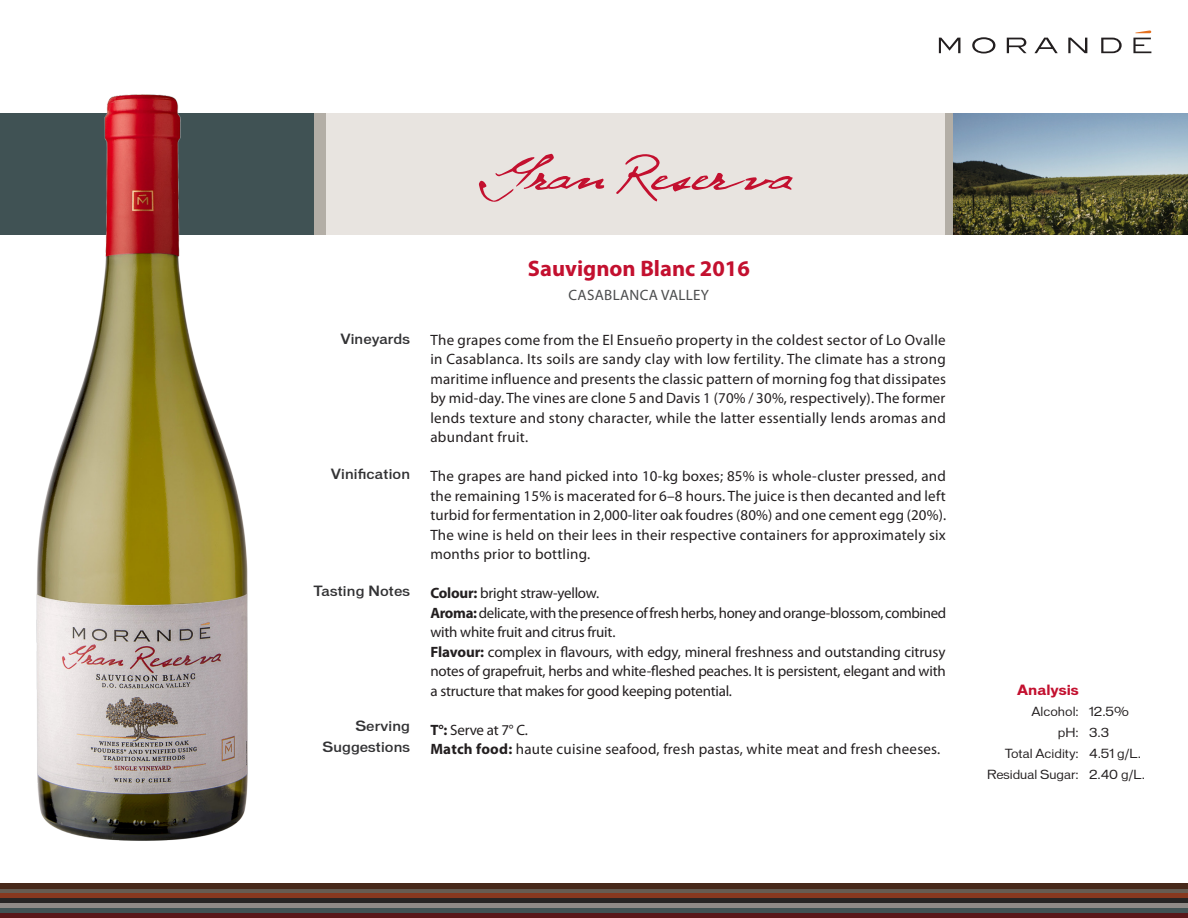
<style>
.page{position:relative;width:1188px;height:918px;background:#fff}
.page>*{position:absolute;margin:0;border:0;box-sizing:border-box;transform-origin:0 0}
._01_Titulo{font:700 22.5px "Myriad Pro";color:#c3102f}
._03_Texto{font:15px/19.5px "Myriad Pro";letter-spacing:-.015em;color:#231f20;text-align:justify}
._03_Texto-2{font:15px "Myriad Pro";letter-spacing:.015em;color:#231f20}
._01_Titulo-2{font:15px "Myriad Pro";letter-spacing:.02em;color:#4b4c4d}
._02_Sub_Titulo{font:500 13.5px/21px "Vonnes";letter-spacing:.01em;color:#333335;text-align:right}
._02_Sub_Titulo-2{font:700 13.5px "Vonnes";color:#c3102f}
._03_Texto-3{font:12px "Vonnes";color:#231f20}
.s1{font-weight:700}
</style>
<div class="page">
<div style="left:0;top:113px;width:327px;height:122px;background:#405254"></div>
<div style="left:314px;top:113px;width:13px;height:122px;background:#b3aea6"></div>
<div style="left:327px;top:113px;width:618px;height:122px;background:#e8e4e0"></div>
<div style="left:945px;top:113px;width:9px;height:122px;background:#b3aea6"></div>
<svg style="left:939px;top:38px;width:21px;height:15px"></svg>
<svg style="left:972px;top:37px;width:23px;height:17px"></svg>
<svg style="left:1007px;top:38px;width:20px;height:15px"></svg>
<svg style="left:1034px;top:38px;width:24px;height:15px"></svg>
<svg style="left:1068px;top:38px;width:19px;height:15px"></svg>
<svg style="left:1101px;top:38px;width:21px;height:15px"></svg>
<svg style="left:1133px;top:30px;width:18px;height:23px"></svg>
<img style="left:953px;top:113px;width:235px;height:122px">
<div style="left:0;top:884px;width:1188px;height:34px;background:#47291a"></div>
<div style="left:0;top:889px;width:1188px;height:5px;background:#665c52"></div>
<hr style="left:0;top:894px;width:1188px;height:4px;background:#87381f">
<div style="left:0;top:898px;width:1188px;height:5px;background:#262424"></div>
<div style="left:0;top:903px;width:1188px;height:5px;background:#8f8a87"></div>
<div style="left:0;top:908px;width:1188px;height:5px;background:#405254"></div>
<div style="left:0;top:913px;width:1188px;height:5px;background:#59171a"></div>
<svg style="left:479px;top:154px;width:314px;height:48px"></svg>
<img style="left:36px;top:94px;width:212px;height:747px">
<p class="_02_Sub_Titulo" style="left:341px;top:329px;width:71px">Vineyards</p>
<p class="_02_Sub_Titulo" style="left:331px;top:464px;width:81px">Vinification</p>
<p class="_02_Sub_Titulo" style="left:313px;top:581px;width:98px">Tasting Notes</p>
<p class="_02_Sub_Titulo" style="left:323px;top:716px;width:89px">Serving<br>Suggestions</p>
<p class="_01_Titulo" style="left:528px;top:256px;width:223px">Sauvignon Blanc 2016</p>
<p class="_01_Titulo-2" style="left:569px;top:287px;width:142px">CASABLANCA VALLEY</p>
<p class="_03_Texto" style="left:430px;top:330px;width:517px">The grapes come from the El Ensueño property in the coldest sector of Lo Ovalle in Casablanca. Its soils are sandy clay with low fertility. The climate has a strong maritime influence and presents the classic pattern of morning fog that dissipates by mid-day. The vines are clone 5 and Davis 1 (70% / 30%, respectively). The former lends texture and stony character, while the latter essentially lends aromas and abundant fruit.</p>
<p class="_03_Texto" style="left:430px;top:467px;width:517px">The grapes are hand picked into 10-kg boxes; 85% is whole-cluster pressed, and the remaining 15% is macerated for 6–8 hours. The juice is then decanted and left turbid for fermentation in 2,000-liter oak foudres (80%) and one cement egg (20%).<br>The wine is held on their lees in their respective containers for approximately six months prior to bottling.</p>
<p class="_03_Texto" style="left:430px;top:584px;width:170px"><span class="s1">Colour:</span> bright straw-yellow.</p>
<p class="_03_Texto" style="left:430px;top:603px;width:517px"><span class="s1">Aroma:</span> delicate, with the presence of fresh herbs, honey and orange-blossom, combined with white fruit and citrus fruit.</p>
<p class="_03_Texto" style="left:430px;top:642px;width:517px"><span class="s1">Flavour:</span> complex in flavours, with edgy, mineral freshness and outstanding citrusy notes of grapefruit, herbs and white-fleshed peaches. It is persistent, elegant and with a structure that makes for good keeping potential.</p>
<p class="_03_Texto" style="left:430px;top:720px;width:99px"><span class="s1">T°:</span> Serve at 7° C.</p>
<p class="_03_Texto-2" style="left:430px;top:741px;width:511px"><span class="s1">Match food:</span> haute cuisine seafood, fresh pastas, white meat and fresh cheeses.</p>
<p class="_02_Sub_Titulo-2" style="left:1017px;top:682px;width:63px">Analysis</p>
<p class="_03_Texto-3" style="left:1031px;top:705px;width:49px">Alcohol:</p>
<p class="_03_Texto-3" style="left:1058px;top:726px;width:22px">pH:</p>
<p class="_03_Texto-3" style="left:1005px;top:747px;width:76px">Total Acidity:</p>
<p class="_03_Texto-3" style="left:987px;top:768px;width:93px">Residual Sugar:</p>
<p class="_03_Texto-3" style="left:1089px;top:705px;width:41px">12.5%</p>
<p class="_03_Texto-3" style="left:1089px;top:726px;width:22px">3.3</p>
<p class="_03_Texto-3" style="left:1089px;top:747px;width:53px">4.51 g/L.</p>
<p class="_03_Texto-3" style="left:1089px;top:768px;width:57px">2.40 g/L.</p>
</div>
